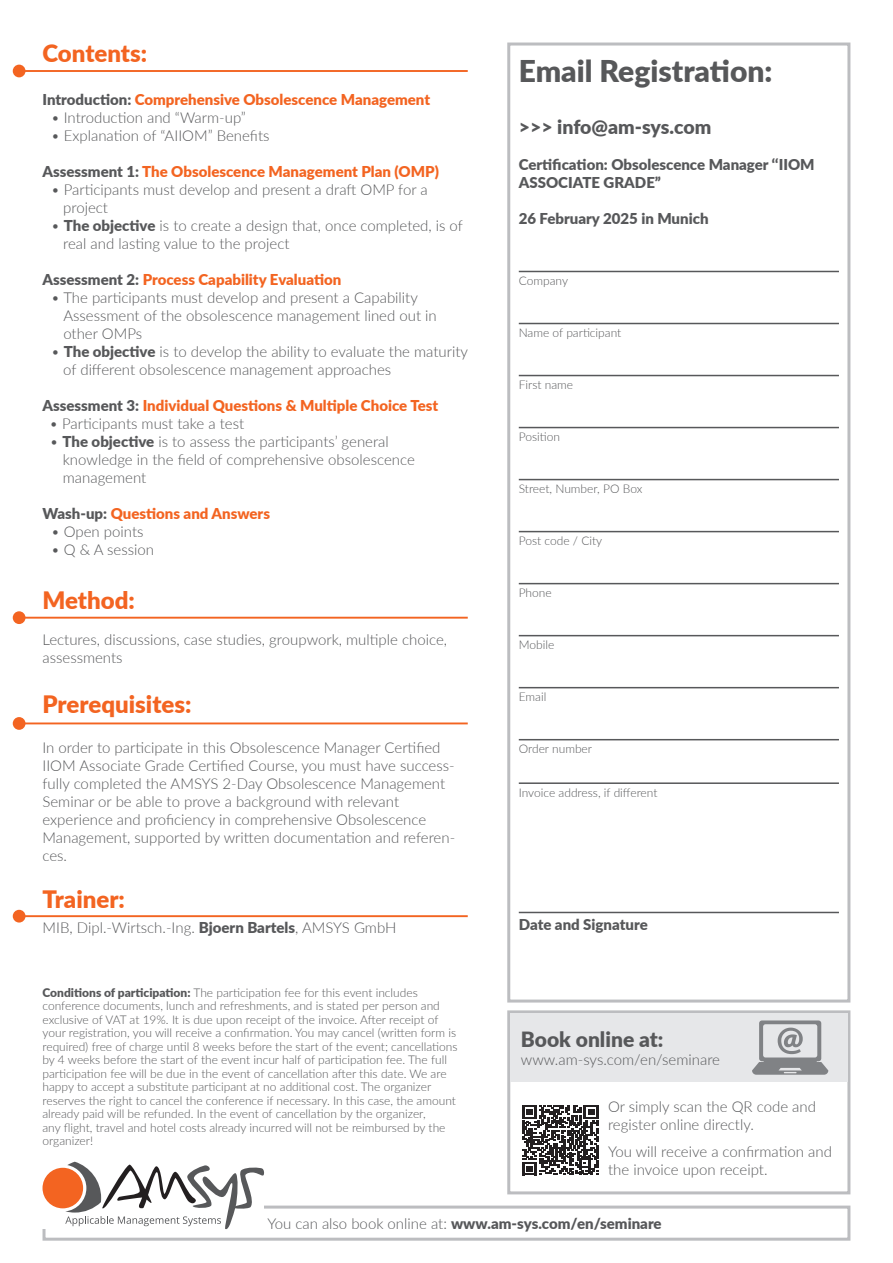
<style>
.page{position:relative;width:893px;height:1263px;background:#fff}
.page>*{position:absolute;margin:0;border:0;box-sizing:border-box;transform-origin:0 0}
.t1{font:900 30px "Lato";color:#57585a}
.fliesstext_ohne_abstand_nach{font:900 24px "Lato";color:#f36421}
.t2{font:900 21px "Lato";color:#57585a}
.t3{font:900 19.5px "Lato";letter-spacing:-.01em;color:#57585a}
.fliesstext_ohne_abstand_nach-2{font:300 15px/18px "Lato";color:#57585a}
.fliesstext_ohne_abstand_nach-3{font:900 15px "Lato";color:#f36421}
.fliesstext_ohne_abstand_nach-4{font:900 15px/18px "Lato";color:#57585a}
.fliesstext_ohne_abstand_nach-5{font:300 12px/13.5px "Lato";color:#57585a}
.s1{color:#57585a}
.s2{font-weight:900}
.s3{font-weight:300}
</style>
<div class="page">
<hr style="left:519px;top:271px;width:320px;height:1px;background:#57585a">
<hr style="left:519px;top:323px;width:320px;height:1px;background:#57585a">
<hr style="left:519px;top:375px;width:320px;height:1px;background:#57585a">
<hr style="left:519px;top:427px;width:320px;height:1px;background:#57585a">
<hr style="left:519px;top:479px;width:320px;height:1px;background:#57585a">
<hr style="left:519px;top:531px;width:320px;height:1px;background:#57585a">
<hr style="left:519px;top:583px;width:320px;height:1px;background:#57585a">
<hr style="left:519px;top:635px;width:320px;height:1px;background:#57585a">
<hr style="left:519px;top:687px;width:320px;height:1px;background:#57585a">
<hr style="left:519px;top:739px;width:320px;height:1px;background:#57585a">
<hr style="left:519px;top:782px;width:320px;height:2px;background:#57585a">
<hr style="left:519px;top:912px;width:320px;height:1px;background:#57585a">
<div style="left:507px;top:43px;width:343px;height:959px;border:3px solid #bcbdc0"></div>
<div style="left:43px;top:1205px;width:807px;height:36px;border:3px solid #bcbdc0"></div>
<div style="left:38px;top:1162px;width:226px;height:67px;background:#fff"></div>
<div style="left:43px;top:1168px;width:40px;height:40px;background:#f36421;border-radius:50%"></div>
<svg style="left:65px;top:1162px;width:199px;height:67px"></svg>
<div style="left:507px;top:1010px;width:343px;height:184px;border:3px solid #bcbdc0"></div>
<div style="left:510px;top:1013px;width:337px;height:69px;background:#e6e7e9"></div>
<svg style="left:752px;top:1020px;width:76px;height:55px"></svg>
<svg style="left:523px;top:1105px;width:75px;height:70px"></svg>
<div style="left:13px;top:65px;width:13px;height:12px;background:#f36421;border-radius:50%"></div>
<svg style="left:26px;top:70px;width:442px;height:2px"></svg>
<div style="left:13px;top:611px;width:13px;height:13px;background:#f36421;border-radius:50%"></div>
<svg style="left:25px;top:617px;width:443px;height:2px"></svg>
<div style="left:13px;top:717px;width:13px;height:13px;background:#f36421;border-radius:50%"></div>
<svg style="left:25px;top:722px;width:443px;height:2px"></svg>
<div style="left:13px;top:910px;width:13px;height:12px;background:#f36421;border-radius:50%"></div>
<svg style="left:25px;top:915px;width:443px;height:2px"></svg>
<p class="fliesstext_ohne_abstand_nach" style="left:43px;top:35px;width:106px">Contents:</p>
<p class="fliesstext_ohne_abstand_nach-3" style="left:43px;top:89px;width:389px"><span class="s1">Introduction:</span> Comprehensive Obsolescence Management</p>
<p class="fliesstext_ohne_abstand_nach-2" style="left:51px;top:108px;width:196px">• Introduction and “Warm-up”</p>
<p class="fliesstext_ohne_abstand_nach-2" style="left:51px;top:126px;width:220px">• Explanation of “AIIOM” Benefits</p>
<p class="fliesstext_ohne_abstand_nach-3" style="left:43px;top:161px;width:398px"><span class="s1">Assessment 1:</span> The Obsolescence Management Plan (OMP)</p>
<p class="fliesstext_ohne_abstand_nach-2" style="left:63px;top:180px;width:366px;text-indent:-12px">• Participants must develop and present a draft OMP for a project</p>
<p class="fliesstext_ohne_abstand_nach-2" style="left:63px;top:216px;width:401px;text-indent:-12px">• <span class="s2">The objective</span> is to create a design that, once completed, is of real and lasting value to the project</p>
<p class="fliesstext_ohne_abstand_nach-3" style="left:43px;top:269px;width:300px"><span class="s1">Assessment 2:</span> Process Capability Evaluation</p>
<p class="fliesstext_ohne_abstand_nach-2" style="left:63px;top:288px;width:375px;text-indent:-12px">• The participants must develop and present a Capability<br>Assessment of the obsolescence management lined out in other OMPs</p>
<p class="fliesstext_ohne_abstand_nach-2" style="left:63px;top:342px;width:406px;text-indent:-12px">• <span class="s2">The objective</span> is to develop the ability to evaluate the maturity of different obsolescence management approaches</p>
<p class="fliesstext_ohne_abstand_nach-3" style="left:43px;top:395px;width:397px"><span class="s1">Assessment 3:</span> Individual Questions &amp; Multiple Choice Test</p>
<p class="fliesstext_ohne_abstand_nach-2" style="left:49px;top:414px;width:196px">• Participants must take a test</p>
<p class="fliesstext_ohne_abstand_nach-2" style="left:63px;top:432px;width:353px;text-indent:-13px">• <span class="s2">The objective</span> is to assess the participants’ general knowledge in the field of comprehensive obsolescence management</p>
<p class="fliesstext_ohne_abstand_nach-3" style="left:43px;top:503px;width:229px"><span class="s1">Wash-up:</span> Questions and Answers</p>
<p class="fliesstext_ohne_abstand_nach-2" style="left:51px;top:522px;width:94px">• Open points</p>
<p class="fliesstext_ohne_abstand_nach-2" style="left:51px;top:540px;width:105px">• Q &amp; A session</p>
<p class="fliesstext_ohne_abstand_nach" style="left:43px;top:583px;width:94px">Method:</p>
<p class="fliesstext_ohne_abstand_nach-2" style="left:43px;top:630px;width:406px">Lectures, discussions, case studies, groupwork, multiple choice, assessments</p>
<p class="fliesstext_ohne_abstand_nach" style="left:43px;top:686px;width:150px">Prerequisites:</p>
<p class="fliesstext_ohne_abstand_nach-2" style="left:43px;top:738px;width:414px">In order to participate in this Obsolescence Manager Certified IIOM Associate Grade Certified Course, you must have success&shy;fully completed the AMSYS 2-Day Obsolescence Management Seminar or be able to prove a background with relevant experience and proficiency in comprehensive Obsolescence Management, supported by written documentation and referen&shy;ces.</p>
<p class="fliesstext_ohne_abstand_nach" style="left:43px;top:881px;width:84px">Trainer:</p>
<p class="fliesstext_ohne_abstand_nach-2" style="left:43px;top:918px;width:355px">MIB, Dipl.-Wirtsch.-Ing. <span class="s2">Bjoern Bartels</span>, AMSYS GmbH</p>
<p class="fliesstext_ohne_abstand_nach-5" style="left:43px;top:985px;width:417px"><span class="s2">Conditions of participation:</span> The participation fee for this event includes conference documents, lunch and refreshments, and is stated per person and exclusive of VAT at 19%. It is due upon receipt of the invoice. After receipt of your registration, you will receive a confirmation. You may cancel (written form is required) free of charge until 8 weeks before the start of the event; cancellations by 4 weeks before the start of the event incur half of participation fee. The full participation fee will be due in the event of cancellation after this date. We are happy to accept a substitute participant at no additional cost. The organizer reserves the right to cancel the conference if necessary. In this case, the amount already paid will be refunded. In the event of cancellation by the organizer,<br>any flight, travel and hotel costs already incurred will not be reimbursed by the organizer!</p>
<p class="t1" style="left:519px;top:49px;width:255px">Email Registration:</p>
<p class="t3" style="left:519px;top:113px;width:194px">&gt;&gt;&gt; info@am-sys.com</p>
<p class="fliesstext_ohne_abstand_nach-4" style="left:519px;top:155px;width:297px">Certification: Obsolescence Manager ‘‘IIOM<br>ASSOCIATE GRADE”</p>
<p class="fliesstext_ohne_abstand_nach-4" style="left:519px;top:209px;width:191px">26 February 2025 in Munich</p>
<p class="fliesstext_ohne_abstand_nach-5" style="left:519px;top:273px;width:51px">Company</p>
<p class="fliesstext_ohne_abstand_nach-5" style="left:519px;top:325px;width:104px">Name of participant</p>
<p class="fliesstext_ohne_abstand_nach-5" style="left:519px;top:377px;width:56px">First name</p>
<p class="fliesstext_ohne_abstand_nach-5" style="left:519px;top:430px;width:43px">Position</p>
<p class="fliesstext_ohne_abstand_nach-5" style="left:519px;top:482px;width:125px">Street, Number, PO Box</p>
<p class="fliesstext_ohne_abstand_nach-5" style="left:519px;top:534px;width:85px">Post code / City</p>
<p class="fliesstext_ohne_abstand_nach-5" style="left:519px;top:586px;width:35px">Phone</p>
<p class="fliesstext_ohne_abstand_nach-5" style="left:519px;top:638px;width:37px">Mobile</p>
<p class="fliesstext_ohne_abstand_nach-5" style="left:519px;top:690px;width:29px">Email</p>
<p class="fliesstext_ohne_abstand_nach-5" style="left:519px;top:742px;width:75px">Order number</p>
<p class="fliesstext_ohne_abstand_nach-5" style="left:519px;top:785px;width:140px">Invoice address, if different</p>
<p class="fliesstext_ohne_abstand_nach-4" style="left:519px;top:915px;width:131px">Date and Signature</p>
<p class="t2" style="left:521px;top:1023px;width:144px">Book online at:</p>
<p class="fliesstext_ohne_abstand_nach-2" style="left:521px;top:1050px;width:201px">www.am-sys.com/en/seminare</p>
<p class="fliesstext_ohne_abstand_nach-2" style="left:608px;top:1097px;width:209px">Or simply scan the QR code and register online directly.</p>
<p class="fliesstext_ohne_abstand_nach-2" style="left:608px;top:1141px;width:225px">You will receive a confirmation and the invoice upon receipt.</p>
<p class="fliesstext_ohne_abstand_nach-4" style="left:267px;top:1214px;width:396px"><span class="s3">You can also book online at:</span> www.am-sys.com/en/seminare</p>
</div>
